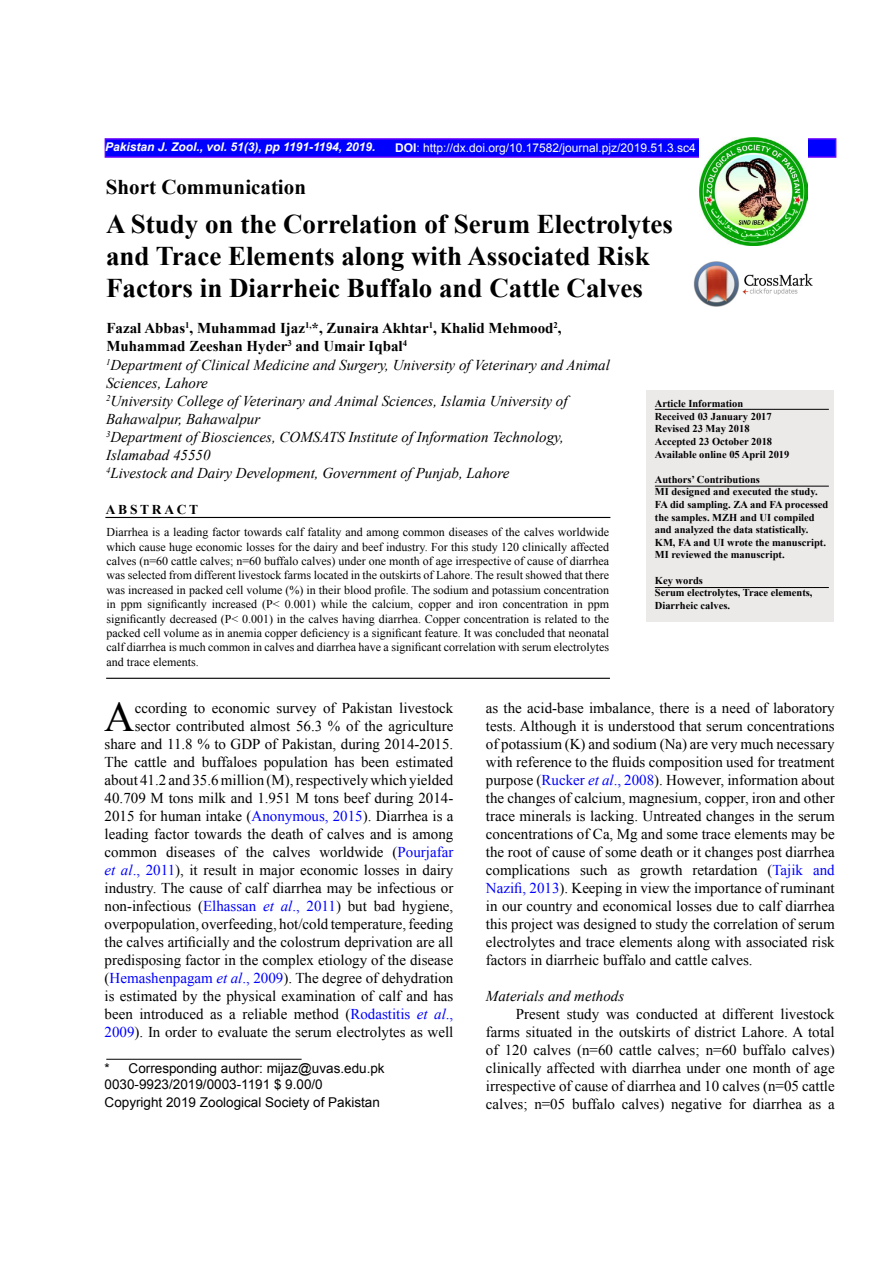
<style>
.page{position:relative;width:893px;height:1263px;background:#fff}
.page>*{position:absolute;margin:0;border:0;box-sizing:border-box;transform-origin:0 0}
.t1{font:42.15px "Times New Roman";color:#000}
.t2{font:700 27px/32.4px "Times New Roman";color:#000}
.t3{font:700 21px "Times New Roman";color:#000}
.t4{font:15px/18px "Times New Roman";color:#000;text-align:justify}
.t5{font:italic 15px/18.1px "Times New Roman";color:#000}
.t6{font:13.5px/16.2px "Arial";color:#000}
.t7{font:700 13.5px "Times New Roman";letter-spacing:.2em;color:#000}
.t8{font:12px/14.4px "Times New Roman";color:#000;text-align:justify}
.t9{font:12px "Arial";color:#fff}
.t10{font:italic 700 12px "Arial";color:#fff}
.t11{font:700 10.5px/12.6px "Times New Roman";color:#000}
.s1{font-weight:700}
.s2{font-weight:700;font-style:normal}
.s3{color:#00f}
.s4{font-style:italic;color:#00f}
</style>
<div class="page">
<img style="left:694px;top:261px;width:119px;height:45px">
<div style="left:105px;top:138px;width:731px;height:20px;background:#00f;border:2px solid #60f"></div>
<img style="left:699px;top:138px;width:108px;height:108px">
<div style="left:646px;top:390px;width:187px;height:232px;background:#ece9e9"></div>
<hr style="left:655px;top:486px;width:174px;height:1px;background:#000">
<hr style="left:655px;top:587px;width:174px;height:1px;background:#000">
<hr style="left:105px;top:517px;width:505px;height:1px;background:#000">
<hr style="left:106px;top:678px;width:504px;height:1px;background:#000">
<hr style="left:655px;top:409px;width:174px;height:1px;background:#000">
<hr style="left:106px;top:1059px;width:196px;height:1px;background:#000">
<p class="t10" style="left:105px;top:139px;width:272px">Pakistan J. Zool., vol. 51(3), pp 1191-1194, 2019.</p>
<p class="t9" style="left:395px;top:140px;width:302px"><span class="s1">DOI</span>: http://dx.doi.org/10.17582/journal.pjz/2019.51.3.sc4</p>
<h3 class="t3" style="left:106px;top:173px;width:202px">Short Communication</h3>
<h2 class="t2" style="left:106px;top:207px;width:568px">A Study on the Correlation of Serum Electrolytes and Trace Elements along with Associated Risk<br>Factors in Diarrheic Buffalo and Cattle Calves</h2>
<p class="t5" style="left:106px;top:319px;width:505px"><span class="s2">Fazal Abbas</span><sup>1</sup><span class="s2">, Muhammad Ijaz</span><sup>1,</sup><span class="s2">*, Zunaira Akhtar</span><sup>1</sup><span class="s2">, Khalid Mehmood</span><sup>2</sup><span class="s2">, Muhammad Zeeshan Hyder</span><sup>3</sup> <span class="s2">and Umair Iqbal</span><sup>4<br></sup><sup>1</sup>Department of Clinical Medicine and Surgery, University of Veterinary and Animal Sciences, Lahore<br><sup>2</sup>University College of Veterinary and Animal Sciences, Islamia University of Bahawalpur, Bahawalpur<br><sup>3</sup>Department of Biosciences, COMSATS Institute of Information Technology, Islamabad 45550<br><sup>4</sup>Livestock and Dairy Development, Government of Punjab, Lahore</p>
<p class="t11" style="left:655px;top:397px;width:136px">Article Information<br>Received 03 January 2017<br>Revised 23 May 2018<br>Accepted 23 October 2018<br>Available online 05 April 2019</p>
<p class="t11" style="left:655px;top:473px;width:175px">Authors’ Contributions<br>MI designed and executed the study.<br>FA did sampling. ZA and FA processed the samples. MZH and UI compiled and analyzed the data statistically.<br>KM, FA and UI wrote the manuscript.<br>MI reviewed the manuscript.</p>
<p class="t11" style="left:655px;top:573px;width:159px">Key words<br>Serum electrolytes, Trace elements,<br>Diarrheic calves.</p>
<p class="t7" style="left:106px;top:500px;width:94px">ABSTRACT</p>
<p class="t8" style="left:107px;top:525px;width:504px">Diarrhea is a leading factor towards calf fatality and among common diseases of the calves worldwide which cause huge economic losses for the dairy and beef industry. For this study 120 clinically affected calves (n=60 cattle calves; n=60 buffalo calves) under one month of age irrespective of cause of diarrhea was selected from different livestock farms located in the outskirts of Lahore. The result showed that there was increased in packed cell volume (%) in their blood profile. The sodium and potassium concentration in ppm significantly increased (P&lt; 0.001) while the calcium, copper and iron concentration in ppm significantly decreased (P&lt; 0.001) in the calves having diarrhea. Copper concentration is related to the packed cell volume as in anemia copper deficiency is a significant feature. It was concluded that neonatal calf diarrhea is much common in calves and diarrhea have a significant correlation with serum electrolytes and trace elements.</p>
<h1 class="t1" style="left:104px;top:689px;width:32px">A</h1>
<p class="t4" style="left:105px;top:699px;width:350px;text-align:right">ccording to economic survey of Pakistan livestock sector contributed almost 56.3 % of the agriculture share and 11.8 % to GDP of Pakistan, during 2014-2015.<br>The cattle and buffaloes population has been estimated about 41.2 and 35.6 million (M), respectively which yielded 40.709 M tons milk and 1.951 M tons beef during 2014- 2015 for human intake (<span class="s3">Anonymous, 2015</span>). Diarrhea is a leading factor towards the death of calves and is among common diseases of the calves worldwide (<span class="s3">Pourjafar </span><span class="s4">et al</span><span class="s3">., 2011</span>), it result in major economic losses in dairy industry. The cause of calf diarrhea may be infectious or non-infectious (<span class="s3">Elhassan</span> <span class="s4">et al</span><span class="s3">., 2011</span>) but bad hygiene, overpopulation, overfeeding, hot/cold temperature, feeding the calves artificially and the colostrum deprivation are all predisposing factor in the complex etiology of the disease (<span class="s3">Hemashenpagam</span> <span class="s4">et al</span><span class="s3">., 2009</span>). The degree of dehydration is estimated by the physical examination of calf and has been introduced as a reliable method (<span class="s3">Rodastitis</span> <span class="s4">et al</span><span class="s3">., 2009</span>). In order to evaluate the serum electrolytes as well</p>
<p class="t6" style="left:105px;top:1060px;width:282px">* Corresponding author: mijaz@uvas.edu.pk<br>0030-9923/2019/0003-1191 $ 9.00/0</p>
<p class="t6" style="left:105px;top:1095px;width:277px">Copyright 2019 Zoological Society of Pakistan</p>
<p class="t4" style="left:486px;top:699px;width:350px">as the acid-base imbalance, there is a need of laboratory tests. Although it is understood that serum concentrations of potassium (K) and sodium (Na) are very much necessary with reference to the fluids composition used for treatment purpose (<span class="s3">Rucker</span> <span class="s4">et al</span><span class="s3">., 2008</span>). However, information about the changes of calcium, magnesium, copper, iron and other trace minerals is lacking. Untreated changes in the serum concentrations of Ca, Mg and some trace elements may be the root of cause of some death or it changes post diarrhea complications such as growth retardation (<span class="s3">Tajik and Nazifi, 2013</span>). Keeping in view the importance of ruminant in our country and economical losses due to calf diarrhea this project was designed to study the correlation of serum electrolytes and trace elements along with associated risk factors in diarrheic buffalo and cattle calves.</p>
<p class="t5" style="left:486px;top:987px;width:140px">Materials and methods</p>
<p class="t4" style="left:486px;top:1005px;width:350px;text-indent:30px">Present study was conducted at different livestock farms situated in the outskirts of district Lahore. A total of 120 calves (n=60 cattle calves; n=60 buffalo calves) clinically affected with diarrhea under one month of age irrespective of cause of diarrhea and 10 calves (n=05 cattle calves; n=05 buffalo calves) negative for diarrhea as a</p>
</div>
